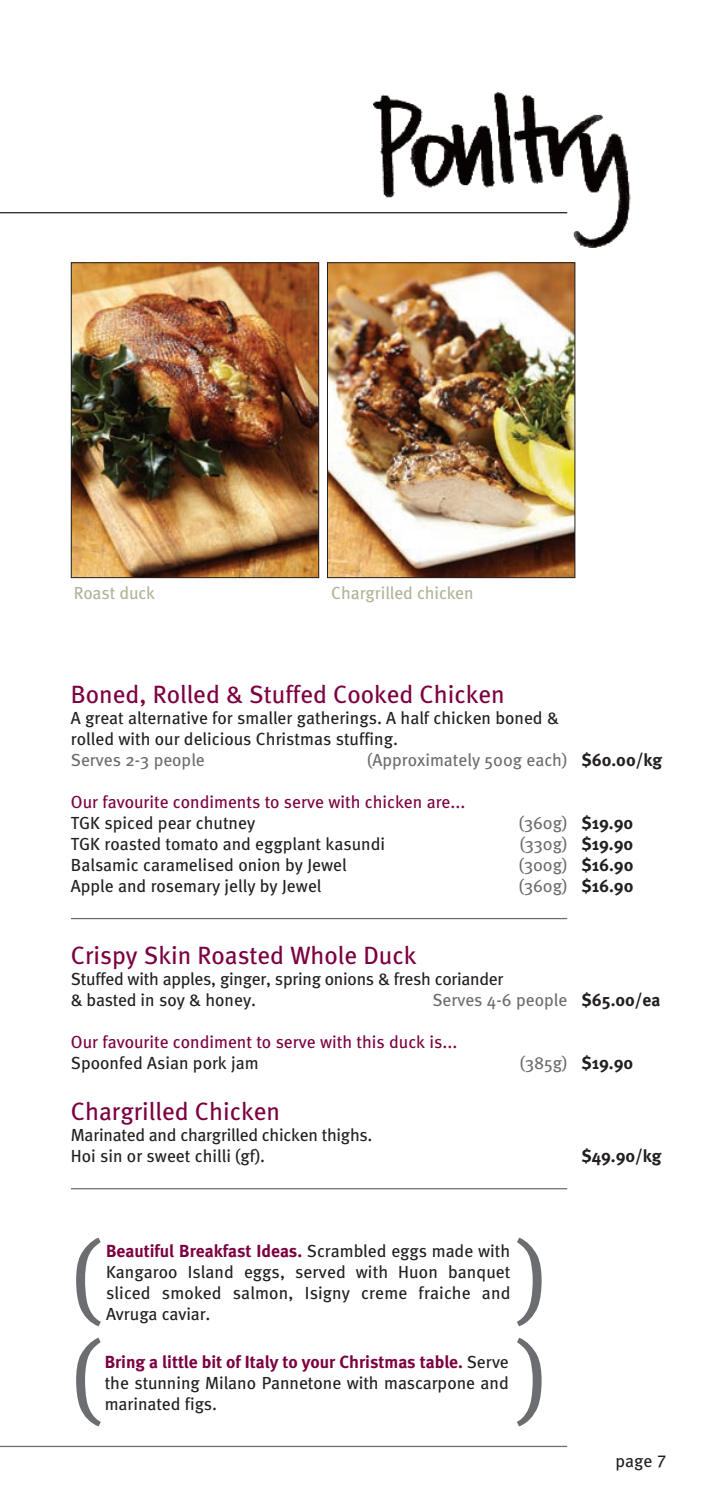
<style>
.page{position:relative;width:702px;height:1489px;background:#fff}
.page>*{position:absolute;margin:0;border:0;box-sizing:border-box;transform-origin:0 0}
.Brackets{font:95px "Meta";color:#6c6d70}
.Heading{font:25px "Meta";color:#7c0040}
.Body{font:17.5px/21px "Meta";color:#231f20;text-align:justify}
.Body_no_right_indent{font:17.5px/21px "Meta";color:#231f20}
.Body-2{font:17.5px "Meta";color:#7c0040}
.Body_no_right_indent-2{font:17.5px "Meta";color:#6c6d70}
.Serves{font:17.5px "Meta";color:#6c6d70}
.Caption_2{font:17.5px "Meta";letter-spacing:-.005em;color:#b3b299}
.Body_no_right_indent-3{font:700 17.5px "Meta";color:#231f20}
.t1{font:17.5px "Meta Book LF";color:#231f20}
.s1{font-weight:700;color:#231f20}
.s2{font-weight:700;color:#7c0040}
</style>
<div class="page">
<img style="left:73px;top:264px;width:244px;height:312px">
<div style="left:71px;top:262px;width:248px;height:316px;border:1px solid #231f20"></div>
<img style="left:329px;top:264px;width:244px;height:312px">
<div style="left:327px;top:262px;width:248px;height:316px;border:1px solid #231f20"></div>
<img style="left:373px;top:93px;width:258px;height:154px">
<hr style="left:0;top:212px;width:567px;height:1px;background:#231f20">
<hr style="left:0;top:1445px;width:567px;height:1px;background:#6c6d70">
<hr style="left:71px;top:917px;width:496px;height:2px;background:#6c6d70">
<hr style="left:71px;top:1187px;width:496px;height:2px;background:#6c6d70">
<p class="Caption_2" style="left:74px;top:582px;width:83px">Roast duck</p>
<p class="Caption_2" style="left:331px;top:582px;width:144px">Chargrilled chicken</p>
<p class="Heading" style="left:71px;top:679px;width:435px">Boned, Rolled &amp; Stuffed Cooked Chicken</p>
<p class="Body" style="left:71px;top:707px;width:489px">A great alternative for smaller gatherings. A half chicken boned &amp; rolled with our delicious Christmas stuffing.</p>
<p class="Serves" style="left:71px;top:749px;width:135px">Serves 2-3 people</p>
<p class="Serves" style="left:367px;top:749px;width:296px">(Approximately 500g each) <span class="s1">$60.00/kg</span></p>
<p class="Body-2" style="left:71px;top:791px;width:396px">Our favourite condiments to serve with chicken are...</p>
<p class="Body_no_right_indent" style="left:71px;top:812px;width:186px">TGK spiced pear chutney</p>
<p class="Body_no_right_indent-2" style="left:519px;top:812px;width:116px">(360g) <span class="s1">$19.90</span></p>
<p class="Body_no_right_indent" style="left:71px;top:833px;width:316px">TGK roasted tomato and eggplant kasundi</p>
<p class="Body_no_right_indent-2" style="left:519px;top:833px;width:115px">(330g) <span class="s1">$19.90</span></p>
<p class="Body_no_right_indent" style="left:71px;top:854px;width:277px">Balsamic caramelised onion by Jewel</p>
<p class="Body_no_right_indent-2" style="left:519px;top:854px;width:116px">(300g) <span class="s1">$16.90</span></p>
<p class="Body_no_right_indent" style="left:71px;top:875px;width:252px">Apple and rosemary jelly by Jewel</p>
<p class="Body_no_right_indent-2" style="left:519px;top:875px;width:116px">(360g) <span class="s1">$16.90</span></p>
<p class="Heading" style="left:71px;top:940px;width:347px">Crispy Skin Roasted Whole Duck</p>
<p class="Body_no_right_indent" style="left:71px;top:968px;width:434px">Stuffed with apples, ginger, spring onions &amp; fresh coriander &amp; basted in soy &amp; honey.</p>
<p class="Body_no_right_indent-2" style="left:432px;top:989px;width:229px">Serves 4-6 people <span class="s1">$65.00/ea</span></p>
<p class="Body-2" style="left:71px;top:1031px;width:388px">Our favourite condiment to serve with this duck is...</p>
<p class="Body_no_right_indent" style="left:71px;top:1052px;width:189px">Spoonfed Asian pork jam</p>
<p class="Body_no_right_indent-2" style="left:520px;top:1052px;width:115px">(385g) <span class="s1">$19.90</span></p>
<p class="Heading" style="left:71px;top:1096px;width:210px">Chargrilled Chicken</p>
<p class="Body_no_right_indent" style="left:71px;top:1124px;width:303px">Marinated and chargrilled chicken thighs.</p>
<p class="Body_no_right_indent" style="left:71px;top:1145px;width:196px">Hoi sin or sweet chilli (gf).</p>
<p class="Body_no_right_indent-3" style="left:581px;top:1145px;width:82px">$49.90/kg</p>
<p class="Brackets" style="left:71px;top:1222px;width:30px">(</p>
<p class="Brackets" style="left:518px;top:1222px;width:30px">)</p>
<p class="Brackets" style="left:71px;top:1322px;width:30px">(</p>
<p class="Brackets" style="left:518px;top:1322px;width:30px">)</p>
<p class="Body" style="left:106px;top:1240px;width:406px"><span class="s2">Beautiful Breakfast Ideas.</span> Scrambled eggs made with Kangaroo Island eggs, served with Huon banquet sliced smoked salmon, Isigny creme fraiche and Avruga caviar.</p>
<p class="Body" style="left:105px;top:1351px;width:405px"><span class="s2">Bring a little bit of Italy to your Christmas table.</span> Serve the stunning Milano Pannetone with mascarpone and marinated figs.</p>
<p class="t1" style="left:615px;top:1450px;width:53px">page 7</p>
</div>
